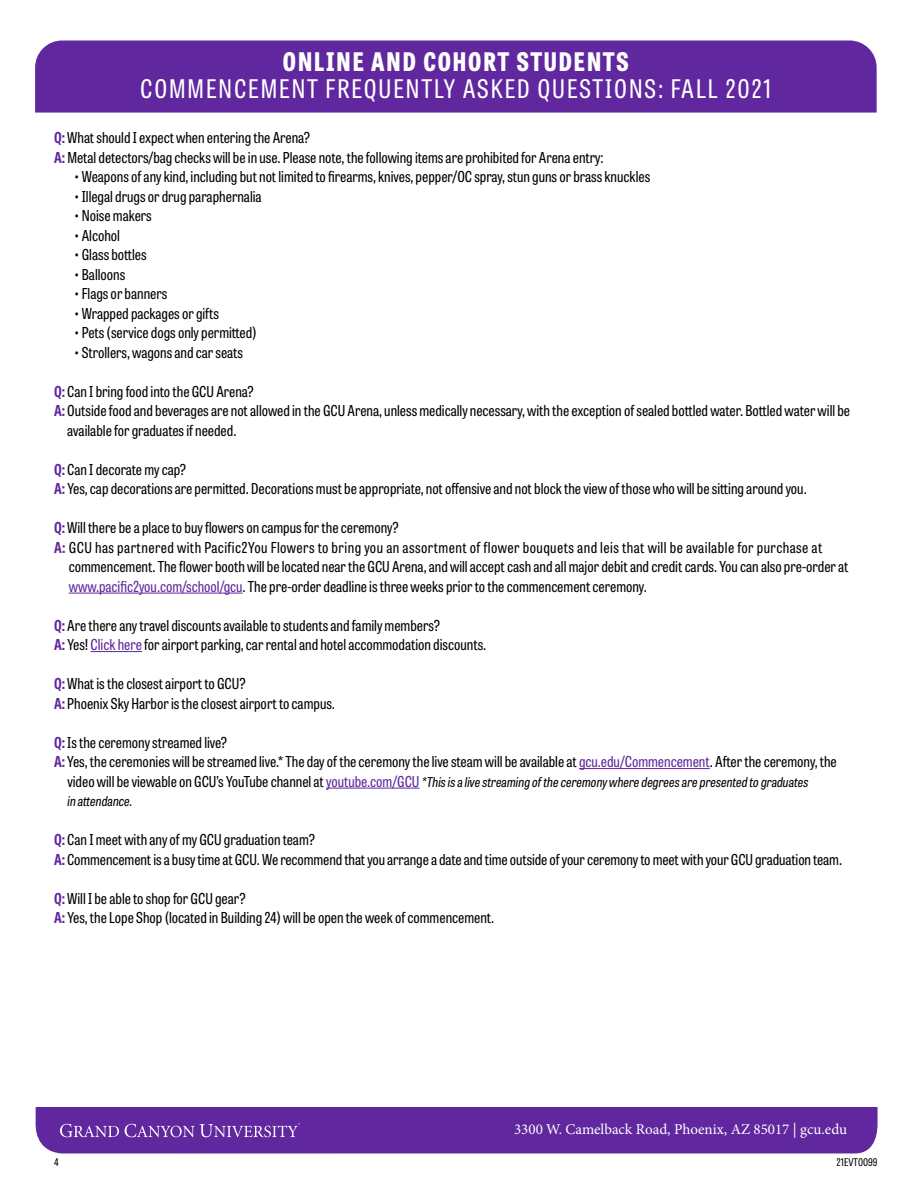
<style>
.page{position:relative;width:918px;height:1188px;background:#fff}
.page>*{position:absolute;margin:0;border:0;box-sizing:border-box;transform-origin:0 0}
.t1{font:25.5px "Tablet Gothic Condensed";letter-spacing:.075em;color:#fff}
.t2{font:800 25.5px "Tablet Gothic Condensed";letter-spacing:.075em;color:#fff}
.t3{font:15px/19.5px "Tablet Gothic Condensed";color:#000}
.t4{font:15px "Tablet Gothic Condensed";letter-spacing:.03em;color:#000}
.t5{font:15px "Minion Pro";color:#fff}
.t6{font:italic 13.5px/19.5px "Tablet Gothic Condensed";color:#000}
.t7{font:10.5px "Tablet Gothic Condensed";color:#000}
.s1{font-weight:700;color:#60279e}
.s2{color:#60279e}
.s3{font-style:normal;font-size:15px}
.s4{font-style:normal;font-size:15px;color:#60279e}
</style>
<div class="page">
<div style="left:35px;top:40px;width:842px;height:73px;background:#60279e"></div>
<div style="left:35px;top:1107px;width:843px;height:47px;background:#60279e"></div>
<hr style="left:69px;top:593px;width:174px;height:1px;background:#60279e">
<hr style="left:91px;top:651px;width:51px;height:1px;background:#60279e">
<hr style="left:579px;top:768px;width:131px;height:1px;background:#60279e">
<hr style="left:326px;top:788px;width:94px;height:1px;background:#60279e">
<h1 class="t2" style="left:283px;top:43px;width:348px">ONLINE AND COHORT STUDENTS</h1>
<h1 class="t1" style="left:140px;top:72px;width:633px">COMMENCEMENT FREQUENTLY ASKED QUESTIONS: FALL 2021</h1>
<p class="t3" style="left:54px;top:127px;width:551px"><span class="s1">Q:</span> What should I expect when entering the Arena?<br><span class="s1">A:</span> Metal detectors/bag checks will be in use. Please note, the following items are prohibited for Arena entry:</p>
<p class="t3" style="left:74px;top:166px;width:577px">• Weapons of any kind, including but not limited to firearms, knives, pepper/OC spray, stun guns or brass knuckles</p>
<p class="t3" style="left:74px;top:186px;width:189px">• Illegal drugs or drug paraphernalia</p>
<p class="t3" style="left:74px;top:205px;width:79px">• Noise makers</p>
<p class="t3" style="left:74px;top:225px;width:47px">• Alcohol</p>
<p class="t3" style="left:74px;top:244px;width:74px">• Glass bottles</p>
<p class="t3" style="left:74px;top:264px;width:53px">• Balloons</p>
<p class="t3" style="left:74px;top:283px;width:95px">• Flags or banners</p>
<p class="t3" style="left:74px;top:303px;width:146px">• Wrapped packages or gifts</p>
<p class="t3" style="left:74px;top:322px;width:184px">• Pets (service dogs only permitted)</p>
<p class="t3" style="left:74px;top:342px;width:170px">• Strollers, wagons and car seats</p>
<p class="t3" style="left:54px;top:381px;width:202px"><span class="s1">Q:</span> Can I bring food into the GCU Arena?</p>
<p class="t3" style="left:54px;top:400px;width:798px"><span class="s1">A:</span> Outside food and beverages are not allowed in the GCU Arena, unless medically necessary, with the exception of sealed bottled water. Bottled water will be</p>
<p class="t3" style="left:67px;top:420px;width:171px">available for graduates if needed.</p>
<p class="t3" style="left:54px;top:459px;width:754px"><span class="s1">Q:</span> Can I decorate my cap?<br><span class="s1">A:</span> Yes, cap decorations are permitted. Decorations must be appropriate, not offensive and not block the view of those who will be sitting around you.</p>
<p class="t3" style="left:54px;top:517px;width:347px"><span class="s1">Q:</span> Will there be a place to buy flowers on campus for the ceremony?</p>
<p class="t4" style="left:54px;top:537px;width:770px"><span class="s1">A:</span> GCU has partnered with Pacific2You Flowers to bring you an assortment of flower bouquets and leis that will be available for purchase at</p>
<p class="t3" style="left:69px;top:556px;width:781px">commencement. The flower booth will be located near the GCU Arena, and will accept cash and all major debit and credit cards. You can also pre-order at</p>
<p class="t3" style="left:69px;top:576px;width:580px"><span class="s2">www.pacific2you.com/school/gcu</span>. The pre-order deadline is three weeks prior to the commencement ceremony.</p>
<p class="t3" style="left:54px;top:615px;width:434px"><span class="s1">Q:</span> Are there any travel discounts available to students and family members?<br><span class="s1">A:</span> Yes! <span class="s2">Click here</span> for airport parking, car rental and hotel accommodation discounts.</p>
<p class="t3" style="left:54px;top:673px;width:283px"><span class="s1">Q:</span> What is the closest airport to GCU?<br><span class="s1">A:</span> Phoenix Sky Harbor is the closest airport to campus.</p>
<p class="t3" style="left:54px;top:732px;width:784px"><span class="s1">Q:</span> Is the ceremony streamed live?<br><span class="s1">A:</span> Yes, the ceremonies will be streamed live.* The day of the ceremony the live steam will be available at <span class="s2">gcu.edu/Commencement</span>. After the ceremony, the</p>
<p class="t6" style="left:67px;top:771px;width:742px"><span class="s3">video will be viewable on GCU’s YouTube channel at</span> <span class="s4">youtube.com/GCU</span> *This is a live streaming of the ceremony where degrees are presented to graduates in attendance.</p>
<p class="t3" style="left:54px;top:829px;width:790px"><span class="s1">Q:</span> Can I meet with any of my GCU graduation team?<br><span class="s1">A:</span> Commencement is a busy time at GCU. We recommend that you arrange a date and time outside of your ceremony to meet with your GCU graduation team.</p>
<p class="t3" style="left:54px;top:888px;width:442px"><span class="s1">Q:</span> Will I be able to shop for GCU gear?<br><span class="s1">A:</span> Yes, the Lope Shop (located in Building 24) will be open the week of commencement.</p>
<p class="t7" style="left:54px;top:1155px;width:6px">4</p>
<p class="t5" style="left:514px;top:1119px;width:334px">3300 W. Camelback Road, Phoenix, AZ 85017 | gcu.edu</p>
<p class="t7" style="left:837px;top:1155px;width:42px">21EVT0099</p>
</div>
